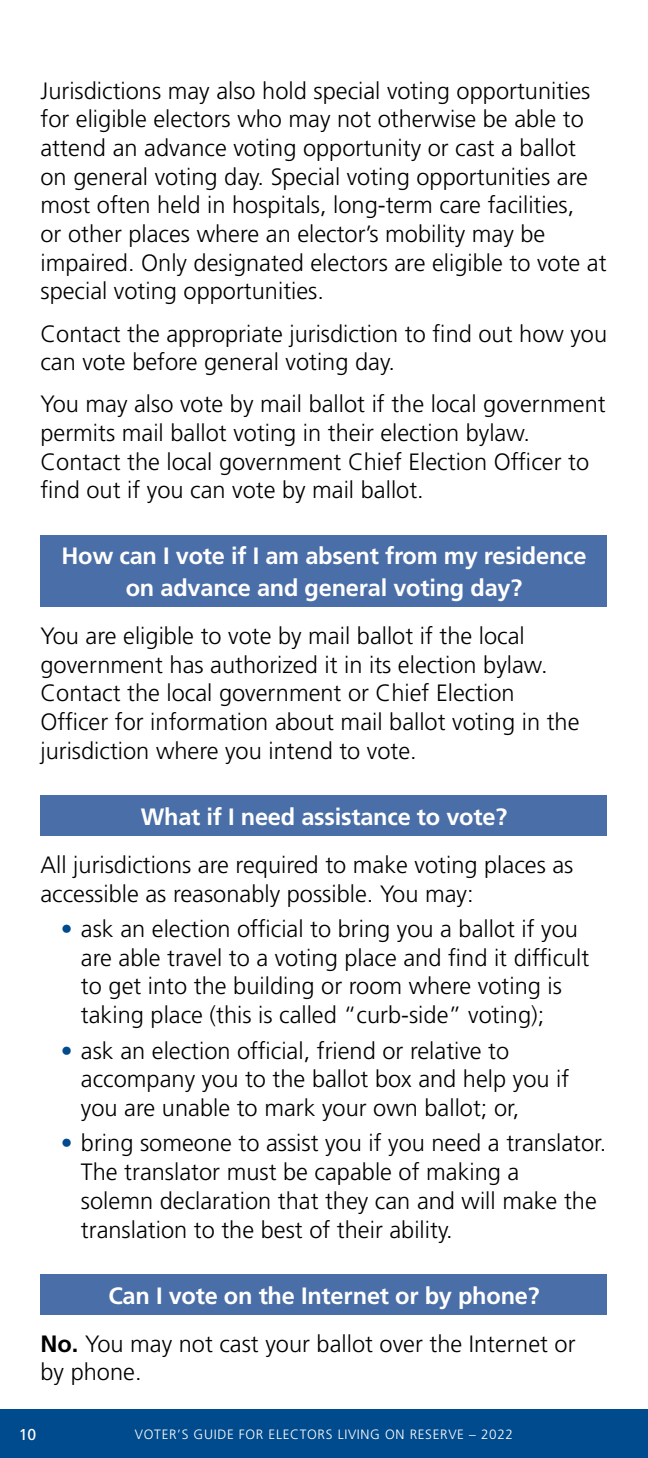
<style>
.page{position:relative;width:648px;height:1458px;background:#fff}
.page>*{position:absolute;margin:0;border:0;box-sizing:border-box;transform-origin:0 0}
.t1{font:300 23.62px/28.6px "Frutiger LT Std";color:#000}
.t2{font:700 23.62px/31.5px "Frutiger LT Std";letter-spacing:-.01em;color:#fff;text-align:center}
.t3{font:15.75px "Frutiger LT Std";color:#fff}
.t4{font:300 13.5px "Frutiger LT Std";letter-spacing:.05em;color:#fff}
.s1{color:#004b8d}
.s2{font-weight:700;color:#fff}
.s3{font-weight:700}
</style>
<div class="page">
<div style="left:40px;top:535px;width:568px;height:72px;background:#4a6ea7"></div>
<div style="left:40px;top:796px;width:568px;height:40px;background:#4a6ea7"></div>
<div style="left:40px;top:1274px;width:568px;height:41px;background:#4a6ea7"></div>
<div style="left:0;top:1409px;width:648px;height:49px;background:#004b8d"></div>
<p class="t1" style="left:40px;top:77px;width:568px">Jurisdictions may also hold special voting opportunities for eligible electors who may not otherwise be able to attend an advance voting opportunity or cast a ballot on general voting day. Special voting opportunities are most often held in hospitals, long-term care facilities,<br>or other places where an elector’s mobility may be impaired. Only designated electors are eligible to vote at special voting opportunities.</p>
<p class="t1" style="left:40px;top:320px;width:568px">Contact the appropriate jurisdiction to find out how you can vote before general voting day.</p>
<p class="t1" style="left:40px;top:390px;width:567px">You may also vote by mail ballot if the local government permits mail ballot voting in their election bylaw.<br>Contact the local government Chief Election Officer to find out if you can vote by mail ballot.</p>
<p class="t2" style="left:61px;top:541px;width:527px">How can I vote if I am absent from my residence on advance and general voting day?</p>
<p class="t1" style="left:41px;top:622px;width:541px">You are eligible to vote by mail ballot if the local government has authorized it in its election bylaw.<br>Contact the local government or Chief Election Officer for information about mail ballot voting in the jurisdiction where you intend to vote.</p>
<p class="t2" style="left:141px;top:801px;width:368px">What if I need assistance to vote?</p>
<p class="t1" style="left:40px;top:851px;width:534px">All jurisdictions are required to make voting places as accessible as reasonably possible. You may:</p>
<p class="t1" style="left:81px;top:915px;width:510px;text-indent:-20px"><span class="s1">•</span> ask an election official to bring you a ballot if you are able travel to a voting place and find it difficult to get into the building or room where voting is taking place (this is called “curb-side” voting);</p>
<p class="t1" style="left:81px;top:1037px;width:490px;text-indent:-20px"><span class="s1">•</span> ask an election official, friend or relative to accompany you to the ballot box and help you if you are unable to mark your own ballot; or,</p>
<p class="t1" style="left:81px;top:1129px;width:527px;text-indent:-20px"><span class="s1">•</span> bring someone to assist you if you need a translator.<br>The translator must be capable of making a<br>solemn declaration that they can and will make the translation to the best of their ability.</p>
<p class="t1" style="left:41px;top:1272px;width:537px;line-height:48.1px;text-indent:68px"><span class="s2">Can I vote on the Internet or by phone?<br></span><span class="s3">No.</span> You may not cast your ballot over the Internet or</p>
<p class="t1" style="left:41px;top:1358px;width:103px">by phone.</p>
<p class="t3" style="left:19px;top:1425px;width:19px">10</p>
<p class="t4" style="left:135px;top:1426px;width:380px">VOTER’S GUIDE FOR ELECTORS LIVING ON RESERVE – 2022</p>
</div>
